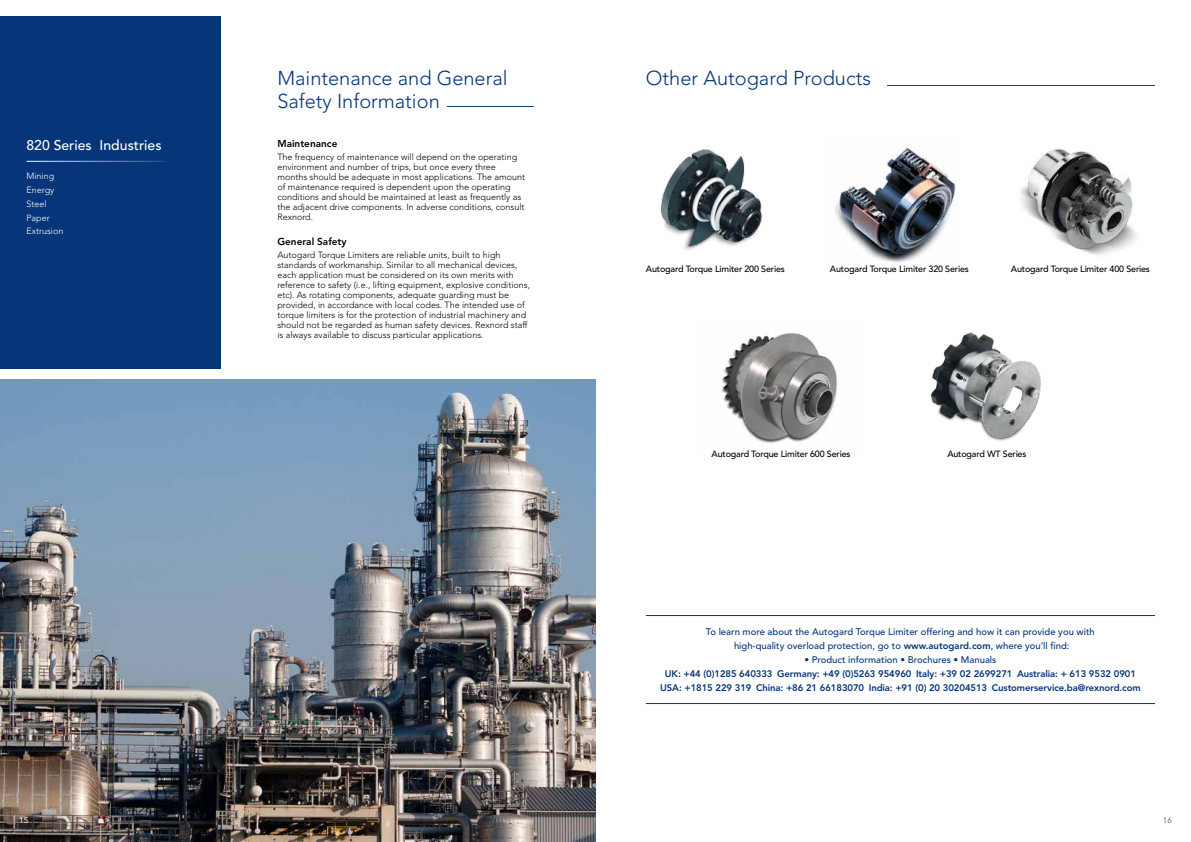
<style>
.page{position:relative;width:1191px;height:842px;background:#fff}
.page>*{position:absolute;margin:0;border:0;box-sizing:border-box;transform-origin:0 0}
.t1{font:300 20px/23px "Avenir LT Std";color:#06357a}
.t2{font:500 14px "Avenir LT Std";color:#fff}
.t3{font:800 10px "Avenir LT Std";color:#000}
.t4{font:500 9.5px/14px "Avenir LT Std";color:#06357a;text-align:center}
.t5{font:800 9.5px/14px "Avenir LT Std";letter-spacing:-.01em;color:#06357a;text-align:center}
.t6{font:300 9px/10px "Avenir LT Std";color:#000}
.t7{font:500 9px "Avenir LT Std";letter-spacing:-.02em;color:#000}
.t8{font:300 9px/13.8px "Avenir LT Std";color:#fff}
.t9{font:8px "Avenir LT Std";color:#6d6e71}
.t10{font:8px "Avenir LT Std";color:#fff}
.s1{font-weight:800}
</style>
<div class="page">
<img style="left:1020px;top:148px;width:117px;height:107px">
<hr style="left:887px;top:85px;width:268px;height:1px;background:#06357a">
<img style="left:661px;top:149px;width:102px;height:101px">
<img style="left:835px;top:147px;width:121px;height:116px">
<img style="left:930px;top:332px;width:111px;height:109px">
<img style="left:0;top:380px;width:595px;height:462px">
<div style="left:0;top:16px;width:220px;height:352px;background:#06357a"></div>
<hr style="left:26px;top:161px;width:139px;height:1px;background:#fff">
<hr style="left:447px;top:106px;width:87px;height:1px;background:#06357a">
<img style="left:721px;top:333px;width:116px;height:111px">
<hr style="left:646px;top:703px;width:509px;height:1px;background:#06357a">
<hr style="left:646px;top:615px;width:509px;height:1px;background:#06357a">
<h2 class="t2" style="left:26px;top:137px;width:137px">820 Series Industries</h2>
<p class="t8" style="left:26px;top:169px;width:39px">Mining<br>Energy<br>Steel<br>Paper<br>Extrusion</p>
<h1 class="t1" style="left:277px;top:66px;width:232px">Maintenance and General<br>Safety Information</h1>
<p class="t3" style="left:277px;top:138px;width:62px">Maintenance</p>
<p class="t6" style="left:277px;top:152px;width:249px">The frequency of maintenance will depend on the operating environment and number of trips, but once every three months should be adequate in most applications. The amount of maintenance required is dependent upon the operating conditions and should be maintained at least as frequently as the adjacent drive components. In adverse conditions, consult Rexnord.</p>
<p class="t3" style="left:277px;top:236px;width:71px">General Safety</p>
<p class="t6" style="left:277px;top:250px;width:254px">Autogard Torque Limiters are reliable units, built to high standards of workmanship. Similar to all mechanical devices, each application must be considered on its own merits with reference to safety (i.e., lifting equipment, explosive conditions, etc). As rotating components, adequate guarding must be provided, in accordance with local codes. The intended use of torque limiters is for the protection of industrial machinery and should not be regarded as human safety devices. Rexnord staff is always available to discuss particular applications.</p>
<p class="t10" style="left:19px;top:815px;width:10px">15</p>
<h1 class="t1" style="left:646px;top:66px;width:226px">Other Autogard Products</h1>
<p class="t7" style="left:646px;top:263px;width:140px">Autogard Torque Limiter 200 Series</p>
<p class="t7" style="left:830px;top:263px;width:140px">Autogard Torque Limiter 320 Series</p>
<p class="t7" style="left:1011px;top:263px;width:140px">Autogard Torque Limiter 400 Series</p>
<p class="t7" style="left:711px;top:448px;width:140px">Autogard Torque Limiter 600 Series</p>
<p class="t7" style="left:947px;top:448px;width:81px">Autogard WT Series</p>
<p class="t4" style="left:706px;top:625px;width:390px">To learn more about the Autogard Torque Limiter offering and how it can provide you with high-quality overload protection, go to <span class="s1">www.autogard.com</span>, where you’ll find:</p>
<p class="t4" style="left:804px;top:653px;width:194px">• Product information • Brochures • Manuals</p>
<p class="t5" style="left:660px;top:667px;width:482px">UK: +44 (0)1285 640333 Germany: +49 (0)5263 954960 Italy: +39 02 2699271 Australia: + 613 9532 0901<br>USA: +1815 229 319 China: +86 21 66183070 India: +91 (0) 20 30204513 Customerservice.ba@rexnord.com</p>
<p class="t9" style="left:1163px;top:815px;width:10px">16</p>
</div>
